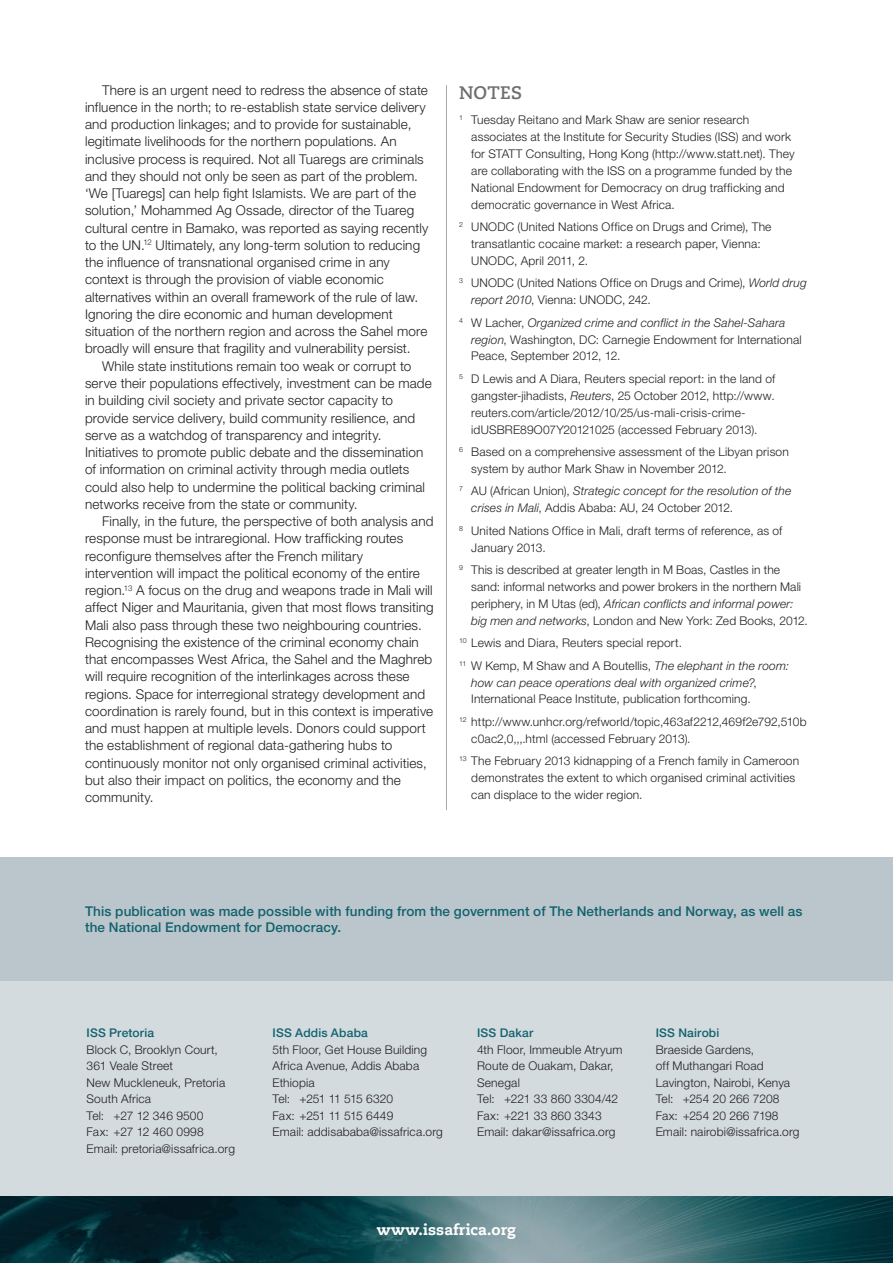
<style>
.page{position:relative;width:893px;height:1263px;background:#fff}
.page>*{position:absolute;margin:0;border:0;box-sizing:border-box;transform-origin:0 0}
.t1{font:700 18px "Caecilia LT Std";letter-spacing:.01em;color:#6c6d70}
.t2{font:800 15px "Caecilia LT Std";letter-spacing:.01em;color:#fff}
.t3{font:300 13.5px/17.2px "Helvetica Neue LT Std";letter-spacing:.01em;color:#231f20}
.t4{font:500 13.5px/16.5px "Helvetica Neue LT Std";letter-spacing:.01em;color:#12626d}
.t5{font:300 12px/16.8px "Helvetica Neue LT Std";letter-spacing:.015em;color:#231f20}
.t6{font:italic 300 12px/16.8px "Helvetica Neue LT Std";letter-spacing:.015em;color:#231f20}
.t7{font:500 12px "Helvetica Neue LT Std";letter-spacing:.015em;color:#12626d}
.s1{font-style:italic}
.s2{font-style:normal}
</style>
<div class="page">
<img style="left:0;top:1196px;width:893px;height:67px">
<hr style="left:446px;top:85px;width:1px;height:725px;background:#a8a9ad">
<div style="left:0;top:857px;width:893px;height:124px;background:#bbc6cc"></div>
<div style="left:0;top:981px;width:893px;height:215px;background:#d3dbdf"></div>
<p class="t3" style="left:85px;top:81px;width:345px;text-indent:17px">There is an urgent need to redress the absence of state influence in the north; to re-establish state service delivery and production linkages; and to provide for sustainable, legitimate livelihoods for the northern populations. An inclusive process is required. Not all Tuaregs are criminals and they should not only be seen as part of the problem. ‘We [Tuaregs] can help fight Islamists. We are part of the solution,’ Mohammed Ag Ossade, director of the Tuareg cultural centre in Bamako, was reported as saying recently to the UN.<sup>12</sup> Ultimately, any long-term solution to reducing the influence of transnational organised crime in any context is through the provision of viable economic alternatives within an overall framework of the rule of law.<br>Ignoring the dire economic and human development situation of the northern region and across the Sahel more broadly will ensure that fragility and vulnerability persist.</p>
<p class="t3" style="left:85px;top:357px;width:348px;text-indent:17px">While state institutions remain too weak or corrupt to serve their populations effectively, investment can be made in building civil society and private sector capacity to provide service delivery, build community resilience, and serve as a watchdog of transparency and integrity.<br>Initiatives to promote public debate and the dissemination of information on criminal activity through media outlets could also help to undermine the political backing criminal networks receive from the state or community.</p>
<p class="t3" style="left:85px;top:512px;width:350px;text-indent:17px">Finally, in the future, the perspective of both analysis and response must be intraregional. How trafficking routes reconfigure themselves after the French military intervention will impact the political economy of the entire region.<sup>13</sup> A focus on the drug and weapons trade in Mali will affect Niger and Mauritania, given that most flows transiting Mali also pass through these two neighbouring countries.<br>Recognising the existence of the criminal economy chain that encompasses West Africa, the Sahel and the Maghreb will require recognition of the interlinkages across these regions. Space for interregional strategy development and coordination is rarely found, but in this context is imperative and must happen at multiple levels. Donors could support the establishment of regional data-gathering hubs to continuously monitor not only organised criminal activities, but also their impact on politics, the economy and the community.</p>
<h1 class="t1" style="left:459px;top:82px;width:64px">NOTES</h1>
<p class="t5" style="left:471px;top:111px;width:325px;text-indent:-12px"><sup>1</sup> Tuesday Reitano and Mark Shaw are senior research associates at the Institute for Security Studies (ISS) and work for STATT Consulting, Hong Kong (http://www.statt.net). They are collaborating with the ISS on a programme funded by the National Endowment for Democracy on drug trafficking and democratic governance in West Africa.</p>
<p class="t5" style="left:471px;top:218px;width:302px;text-indent:-12px"><sup>2</sup> UNODC (United Nations Office on Drugs and Crime), The transatlantic cocaine market: a research paper, Vienna:<br>UNODC, April 2011, 2.</p>
<p class="t5" style="left:471px;top:274px;width:337px;text-indent:-12px"><sup>3</sup> UNODC (United Nations Office on Drugs and Crime), <span class="s1">World drug report 2010</span>, Vienna: UNODC, 242.</p>
<p class="t5" style="left:471px;top:314px;width:332px;text-indent:-12px"><sup>4</sup> W Lacher, <span class="s1">Organized crime and conflict in the Sahel-Sahara region</span>, Washington, DC: Carnegie Endowment for International<br>Peace, September 2012, 12.</p>
<p class="t5" style="left:471px;top:370px;width:305px;text-indent:-12px"><sup>5</sup> D Lewis and A Diara, Reuters special report: in the land of gangster-jihadists, <span class="s1">Reuters</span>, 25 October 2012, http://www. reuters.com/article/2012/10/25/us-mali-crisis-crime&shy;idUSBRE89O07Y20121025 (accessed February 2013).</p>
<p class="t5" style="left:471px;top:443px;width:319px;text-indent:-12px"><sup>6</sup> Based on a comprehensive assessment of the Libyan prison system by author Mark Shaw in November 2012.</p>
<p class="t6" style="left:471px;top:482px;width:322px;text-indent:-12px"><sup>7</sup> <span class="s2">AU (African Union),</span> Strategic concept for the resolution of the crises in Mali<span class="s2">, Addis Ababa: AU, 24 October 2012.</span></p>
<p class="t5" style="left:471px;top:522px;width:313px;text-indent:-12px"><sup>8</sup> United Nations Office in Mali, draft terms of reference, as of<br>January 2013.</p>
<p class="t5" style="left:471px;top:561px;width:338px;text-indent:-12px"><sup>9</sup> This is described at greater length in M Boas, Castles in the sand: informal networks and power brokers in the northern Mali periphery, in M Utas (ed), <span class="s1">African conflicts and informal power: big men and networks</span>, London and New York: Zed Books, 2012.</p>
<p class="t5" style="left:459px;top:631px;width:331px;line-height:22.5px"><sup>10</sup> Lewis and Diara, Reuters special report.<br><sup>11</sup> W Kemp, M Shaw and A Boutellis, <span class="s1">The elephant in the room:</span></p>
<p class="t5" style="left:471px;top:674px;width:287px"><span class="s1">how can peace operations deal with organized crime?</span>,<br>International Peace Institute, publication forthcoming.</p>
<p class="t5" style="left:471px;top:713px;width:337px;text-indent:-12px"><sup>12</sup> http://www.unhcr.org/refworld/topic,463af2212,469f2e792,510b c0ac2,0,,,.html (accessed February 2013).</p>
<p class="t5" style="left:471px;top:752px;width:330px;text-indent:-12px"><sup>13</sup> The February 2013 kidnapping of a French family in Cameroon demonstrates the extent to which organised criminal activities can displace to the wider region.</p>
<p class="t4" style="left:85px;top:902px;width:719px">This publication was made possible with funding from the government of The Netherlands and Norway, as well as the National Endowment for Democracy.</p>
<p class="t7" style="left:87px;top:1026px;width:69px">ISS Pretoria</p>
<p class="t5" style="left:87px;top:1041px;width:150px">Block C, Brooklyn Court,<br>361 Veale Street<br>New Muckleneuk, Pretoria<br>South Africa<br>Tel: +27 12 346 9500<br>Fax: +27 12 460 0998<br>Email: pretoria@issafrica.org</p>
<p class="t7" style="left:273px;top:1026px;width:97px">ISS Addis Ababa</p>
<p class="t5" style="left:273px;top:1041px;width:172px">5th Floor, Get House Building<br>Africa Avenue, Addis Ababa<br>Ethiopia<br>Tel: +251 11 515 6320<br>Fax: +251 11 515 6449<br>Email: addisababa@issafrica.org</p>
<p class="t7" style="left:477px;top:1026px;width:58px">ISS Dakar</p>
<p class="t5" style="left:477px;top:1041px;width:147px">4th Floor, Immeuble Atryum<br>Route de Ouakam, Dakar,<br>Senegal<br>Tel: +221 33 860 3304/42<br>Fax: +221 33 860 3343<br>Email: dakar@issafrica.org</p>
<p class="t2" style="left:377px;top:1220px;width:141px">www.issafrica.org</p>
<p class="t7" style="left:656px;top:1026px;width:65px">ISS Nairobi</p>
<p class="t5" style="left:656px;top:1041px;width:145px">Braeside Gardens,<br>off Muthangari Road<br>Lavington, Nairobi, Kenya<br>Tel: +254 20 266 7208<br>Fax: +254 20 266 7198<br>Email: nairobi@issafrica.org</p>
</div>
